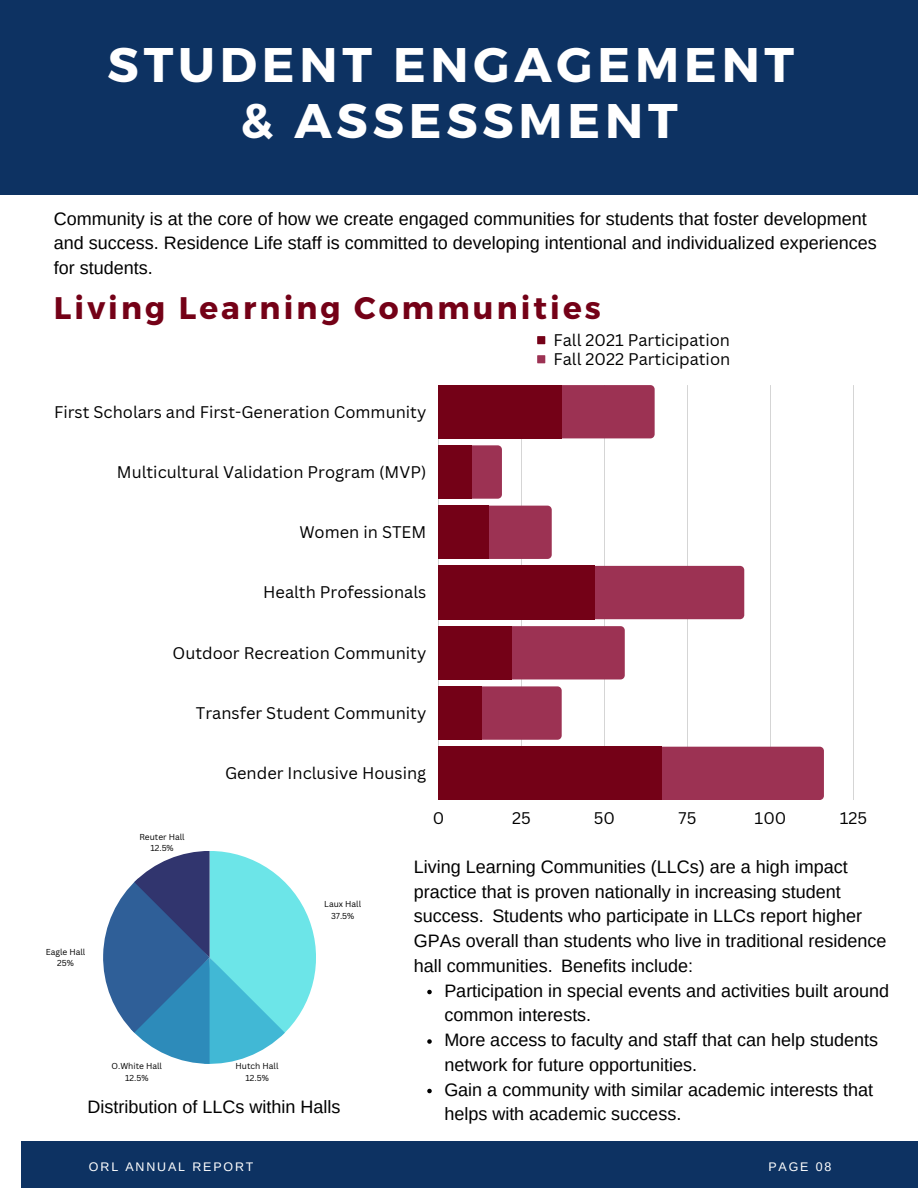
<style>
.page{position:relative;width:918px;height:1188px;background:#fff}
.page>*{position:absolute;margin:0;border:0;box-sizing:border-box;transform-origin:0 0}
.t1{font:700 48.6px "Montserrat";letter-spacing:.1em;color:#fff}
.t2{font:700 31.2px "Montserrat";letter-spacing:.1em;color:#740117}
.t3{font:18px/24.8px "Arimo";color:#000}
.t4{font:16.35px "Canva Sans";color:#000}
.t5{font:12.45px "Arimo";letter-spacing:.15em;color:#fff}
.t6{font:8.4px "Canva Sans";color:#000}
</style>
<div class="page">
<div style="left:21px;top:1142px;width:897px;height:46px;background:#0d3262"></div>
<div style="left:0;top:0;width:918px;height:194px;background:#0d3262"></div>
<svg style="left:103px;top:851px;width:213px;height:213px"></svg>
<div style="left:537px;top:336px;width:8px;height:8px;background:#740117"></div>
<div style="left:537px;top:355px;width:8px;height:8px;background:#9c3253"></div>
<svg style="left:438px;top:385px;width:416px;height:415px"></svg>
<svg style="left:650px;top:385px;width:5px;height:53px"></svg>
<svg style="left:498px;top:445px;width:4px;height:54px"></svg>
<svg style="left:547px;top:506px;width:5px;height:53px"></svg>
<svg style="left:740px;top:566px;width:4px;height:53px"></svg>
<svg style="left:621px;top:626px;width:4px;height:53px"></svg>
<svg style="left:557px;top:686px;width:5px;height:54px"></svg>
<svg style="left:820px;top:747px;width:4px;height:53px"></svg>
<div style="left:439px;top:385px;width:123px;height:53px;background:#740117"></div>
<div style="left:439px;top:445px;width:33px;height:54px;background:#740117"></div>
<div style="left:439px;top:506px;width:49px;height:53px;background:#740117"></div>
<div style="left:439px;top:566px;width:156px;height:53px;background:#740117"></div>
<div style="left:439px;top:626px;width:73px;height:53px;background:#740117"></div>
<div style="left:439px;top:686px;width:43px;height:54px;background:#740117"></div>
<div style="left:439px;top:747px;width:222px;height:53px;background:#740117"></div>
<svg style="left:427px;top:990px;width:5px;height:4px"></svg>
<svg style="left:427px;top:1039px;width:5px;height:5px"></svg>
<svg style="left:427px;top:1089px;width:5px;height:4px"></svg>
<p class="t1" style="left:108px;top:33px;width:688px">STUDENT ENGAGEMENT</p>
<p class="t1" style="left:240px;top:89px;width:439px">&amp; ASSESSMENT</p>
<p class="t3" style="left:54px;top:206px;width:824px">Community is at the core of how we create engaged communities for students that foster development and success. Residence Life staff is committed to developing intentional and individualized experiences for students.</p>
<p class="t2" style="left:54px;top:287px;width:549px">Living Learning Communities</p>
<p class="t4" style="left:54px;top:400px;width:374px">First Scholars and First-Generation Community</p>
<p class="t4" style="left:117px;top:460px;width:311px">Multicultural Validation Program (MVP)</p>
<p class="t4" style="left:299px;top:521px;width:128px">Women in STEM</p>
<p class="t4" style="left:263px;top:581px;width:165px">Health Professionals</p>
<p class="t4" style="left:553px;top:328px;width:178px">Fall 2021 Participation</p>
<p class="t4" style="left:553px;top:348px;width:178px">Fall 2022 Participation</p>
<p class="t4" style="left:173px;top:641px;width:255px">Outdoor Recreation Community</p>
<p class="t4" style="left:196px;top:701px;width:232px">Transfer Student Community</p>
<p class="t6" style="left:139px;top:831px;width:47px">Reuter Hall</p>
<p class="t6" style="left:150px;top:842px;width:25px">12.5%</p>
<p class="t4" style="left:225px;top:762px;width:203px">Gender Inclusive Housing</p>
<p class="t4" style="left:433px;top:806px;width:13px">0</p>
<p class="t4" style="left:512px;top:806px;width:20px">25</p>
<p class="t4" style="left:594px;top:806px;width:23px">50</p>
<p class="t4" style="left:679px;top:806px;width:19px">75</p>
<p class="t4" style="left:755px;top:806px;width:33px">100</p>
<p class="t4" style="left:840px;top:806px;width:29px">125</p>
<p class="t6" style="left:46px;top:946px;width:41px">Eagle Hall</p>
<p class="t6" style="left:57px;top:957px;width:18px">25%</p>
<p class="t6" style="left:112px;top:1060px;width:52px">O.White Hall</p>
<p class="t6" style="left:125px;top:1072px;width:25px">12.5%</p>
<p class="t6" style="left:324px;top:898px;width:38px">Laux Hall</p>
<p class="t6" style="left:331px;top:910px;width:25px">37.5%</p>
<p class="t6" style="left:236px;top:1060px;width:44px">Hutch Hall</p>
<p class="t6" style="left:245px;top:1072px;width:25px">12.5%</p>
<p class="t3" style="left:88px;top:1095px;width:254px">Distribution of LLCs within Halls</p>
<p class="t3" style="left:414px;top:854px;width:474px">Living Learning Communities (LLCs) are a high impact practice that is proven nationally in increasing student success. Students who participate in LLCs report higher GPAs overall than students who live in traditional residence hall communities. Benefits include:</p>
<p class="t3" style="left:444px;top:978px;width:446px">Participation in special events and activities built around common interests.</p>
<p class="t3" style="left:444px;top:1027px;width:435px">More access to faculty and staff that can help students network for future opportunities.</p>
<p class="t3" style="left:444px;top:1077px;width:430px">Gain a community with similar academic interests that helps with academic success.</p>
<p class="t5" style="left:89px;top:1159px;width:166px">ORL ANNUAL REPORT</p>
<p class="t5" style="left:768px;top:1160px;width:65px">PAGE 08</p>
</div>
